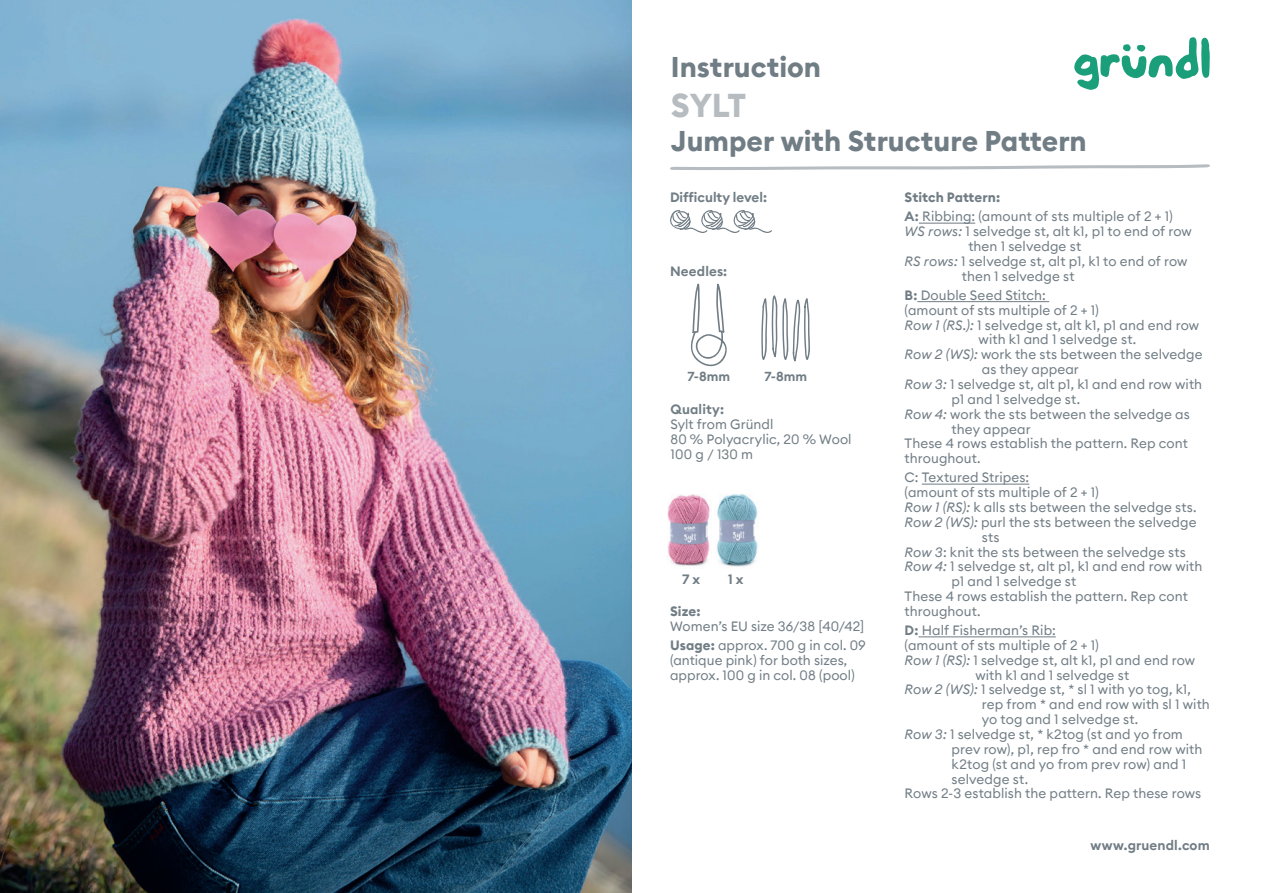
<style>
.page{position:relative;width:1263px;height:893px;background:#fff}
.page>*{position:absolute;margin:0;border:0;box-sizing:border-box;transform-origin:0 0}
.t1{font:700 33px "Euclid Circular B";color:#b6bcc0}
.t2{font:700 28.5px "Euclid Circular B";color:#717d85}
.t3{font:13.5px/14.9px "Euclid Circular B";letter-spacing:.01em;color:#717d85}
.t4{font:600 13.5px "Euclid Circular B";letter-spacing:.01em;color:#717d85}
.t5{font:700 13.5px "Euclid Circular B";color:#717d85}
.t6{font:600 13.05px "Euclid Circular B";color:#717d85}
.s1{font-weight:700}
.s2{font-weight:600}
.s3{font-style:italic}
</style>
<div class="page">
<svg style="left:691px;top:283px;width:36px;height:84px"></svg>
<svg style="left:1074px;top:37px;width:136px;height:53px"></svg>
<hr style="left:919px;top:223px;width:56px;height:1px;background:#717d85">
<hr style="left:917px;top:301px;width:132px;height:1px;background:#717d85">
<hr style="left:922px;top:484px;width:107px;height:1px;background:#717d85">
<hr style="left:918px;top:636px;width:138px;height:1px;background:#717d85">
<svg style="left:670px;top:210px;width:102px;height:23px"></svg>
<img style="left:0;top:0;width:631px;height:893px">
<img style="left:717px;top:494px;width:41px;height:73px">
<img style="left:667px;top:494px;width:43px;height:72px">
<svg style="left:670px;top:164px;width:540px;height:6px"></svg>
<svg style="left:761px;top:295px;width:49px;height:67px"></svg>
<h2 class="t2" style="left:671px;top:48px;width:152px">Instruction</h2>
<h1 class="t1" style="left:671px;top:84px;width:77px">SYLT</h1>
<h2 class="t2" style="left:671px;top:122px;width:417px">Jumper with Structure Pattern</h2>
<p class="t4" style="left:670px;top:189px;width:99px">Difficulty level:</p>
<p class="t4" style="left:670px;top:262px;width:59px">Needles:</p>
<p class="t6" style="left:687px;top:368px;width:44px">7-8mm</p>
<p class="t6" style="left:764px;top:368px;width:44px">7-8mm</p>
<p class="t4" style="left:670px;top:401px;width:55px">Quality:</p>
<p class="t3" style="left:670px;top:417px;width:183px">Sylt from Gründl<br>80 % Polyacrylic, 20 % Wool<br>100 g / 130 m</p>
<p class="t4" style="left:682px;top:570px;width:20px">7 x</p>
<p class="t4" style="left:728px;top:570px;width:17px">1 x</p>
<p class="t5" style="left:670px;top:602px;width:32px">Size:</p>
<p class="t3" style="left:670px;top:616px;width:197px;line-height:19px">Women’s EU size 36/38 [40/42]<br><span class="s1">Usage:</span> approx. 700 g in col. 09</p>
<p class="t3" style="left:670px;top:652px;width:186px">(antique pink) for both sizes, approx. 100 g in col. 08 (pool)</p>
<p class="t3" style="left:904px;top:188px;width:270px;line-height:19px"><span class="s1">Stitch Pattern:<br></span><span class="s2">A:</span> Ribbing: (amount of sts multiple of 2 + 1)</p>
<p class="t3" style="left:904px;top:224px;width:289px"><span class="s3">WS rows:</span> 1 selvedge st, alt k1, p1 to end of row</p>
<p class="t3" style="left:968px;top:239px;width:114px">then 1 selvedge st</p>
<p class="t3" style="left:904px;top:254px;width:284px"><span class="s3">RS rows:</span> 1 selvedge st, alt p1, k1 to end of row</p>
<p class="t3" style="left:962px;top:268px;width:114px">then 1 selvedge st</p>
<p class="t3" style="left:904px;top:287px;width:143px"><span class="s2">B:</span> Double Seed Stitch:</p>
<p class="t3" style="left:904px;top:302px;width:196px">(amount of sts multiple of 2 + 1)</p>
<p class="t3" style="left:904px;top:317px;width:296px"><span class="s3">Row 1 (RS.):</span> 1 selvedge st, alt k1, p1 and end row</p>
<p class="t3" style="left:979px;top:332px;width:159px">with k1 and 1 selvedge st.</p>
<p class="t3" style="left:904px;top:347px;width:300px"><span class="s3">Row 2 (WS):</span> work the sts between the selvedge</p>
<p class="t3" style="left:982px;top:362px;width:99px">as they appear</p>
<p class="t3" style="left:904px;top:377px;width:299px"><span class="s3">Row 3:</span> 1 selvedge st, alt p1, k1 and end row with</p>
<p class="t3" style="left:952px;top:391px;width:130px">p1 and 1 selvedge st.</p>
<p class="t3" style="left:904px;top:406px;width:287px"><span class="s3">Row 4:</span> work the sts between the selvedge as</p>
<p class="t3" style="left:952px;top:421px;width:81px">they appear</p>
<p class="t3" style="left:904px;top:436px;width:285px">These 4 rows establish the pattern. Rep cont</p>
<p class="t3" style="left:904px;top:451px;width:78px">throughout.</p>
<p class="t3" style="left:904px;top:470px;width:126px">C: Textured Stripes:</p>
<p class="t3" style="left:904px;top:485px;width:196px">(amount of sts multiple of 2 + 1)</p>
<p class="t3" style="left:904px;top:500px;width:293px"><span class="s3">Row 1 (RS):</span> k alls sts between the selvedge sts.</p>
<p class="t3" style="left:904px;top:514px;width:294px"><span class="s3">Row 2 (WS):</span> purl the sts between the selvedge</p>
<p class="t3" style="left:982px;top:529px;width:19px">sts</p>
<p class="t3" style="left:904px;top:544px;width:283px"><span class="s3">Row 3</span>: knit the sts between the selvedge sts</p>
<p class="t3" style="left:904px;top:559px;width:299px"><span class="s3">Row 4:</span> 1 selvedge st, alt p1, k1 and end row with</p>
<p class="t3" style="left:952px;top:574px;width:126px">p1 and 1 selvedge st</p>
<p class="t3" style="left:904px;top:589px;width:285px">These 4 rows establish the pattern. Rep cont</p>
<p class="t3" style="left:904px;top:604px;width:78px">throughout.</p>
<p class="t3" style="left:904px;top:623px;width:153px"><span class="s2">D:</span> Half Fisherman’s Rib:</p>
<p class="t3" style="left:904px;top:638px;width:196px">(amount of sts multiple of 2 + 1)</p>
<p class="t3" style="left:904px;top:652px;width:292px"><span class="s3">Row 1 (RS):</span> 1 selvedge st, alt k1, p1 and end row</p>
<p class="t3" style="left:975px;top:667px;width:155px">with k1 and 1 selvedge st</p>
<p class="t3" style="left:904px;top:682px;width:288px"><span class="s3">Row 2 (WS):</span> 1 selvedge st, * sl 1 with yo tog, k1,</p>
<p class="t3" style="left:982px;top:697px;width:229px">rep from * and end row with sl 1 with</p>
<p class="t3" style="left:982px;top:712px;width:158px">yo tog and 1 selvedge st.</p>
<p class="t3" style="left:904px;top:727px;width:280px"><span class="s3">Row 3:</span> 1 selvedge st, * k2tog (st and yo from</p>
<p class="t3" style="left:952px;top:741px;width:252px">prev row), p1, rep fro * and end row with</p>
<p class="t3" style="left:952px;top:756px;width:236px">k2tog (st and yo from prev row) and 1</p>
<p class="t3" style="left:952px;top:771px;width:78px">selvedge st.</p>
<p class="t3" style="left:904px;top:786px;width:298px">Rows 2-3 establish the pattern. Rep these rows</p>
<p class="t4" style="left:1091px;top:836px;width:121px">www.gruendl.com</p>
</div>
